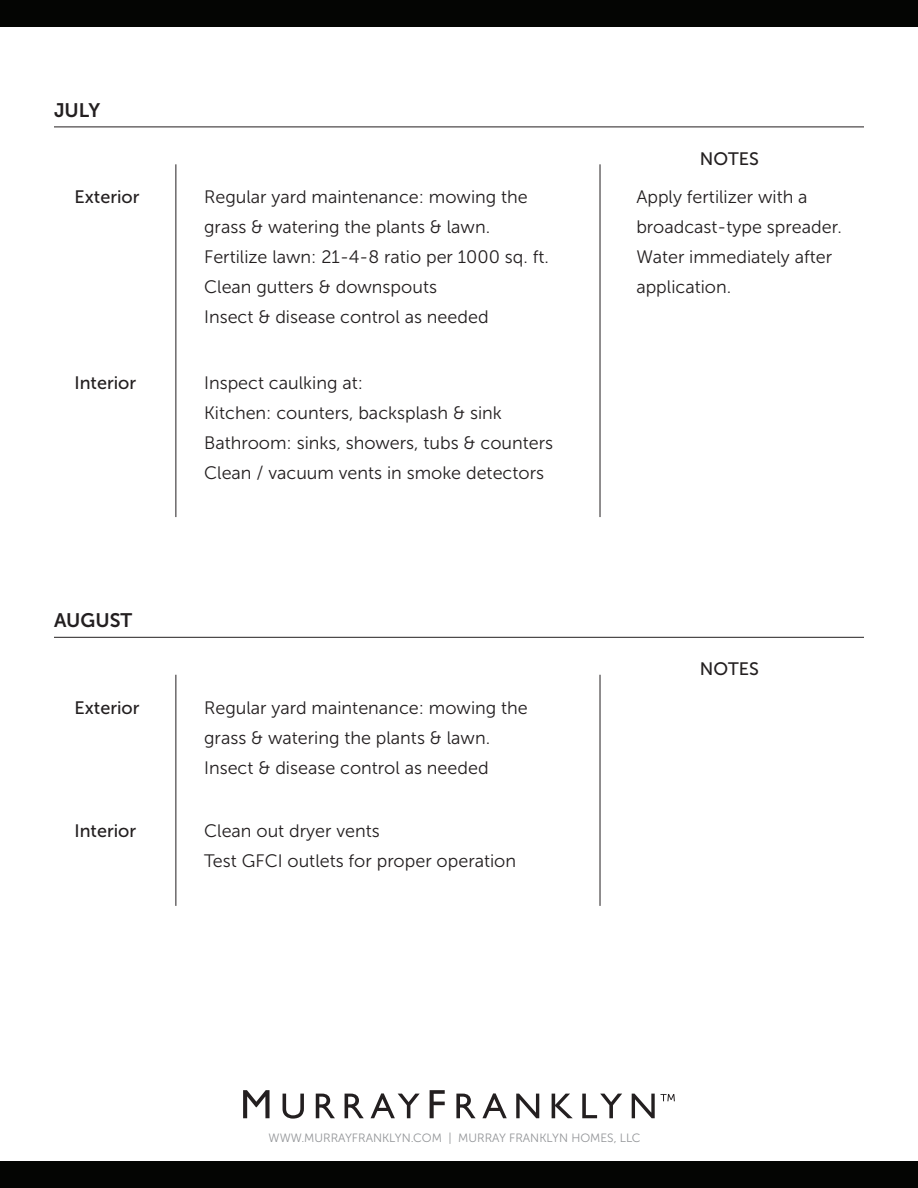
<style>
.page{position:relative;width:918px;height:1188px;background:#fff}
.page>*{position:absolute;margin:0;border:0;box-sizing:border-box;transform-origin:0 0}
.t1{font:19.5px "Museo Sans 700";color:#231f20}
.t2{font:18px/30px "Museo Sans 300";color:#231f20}
.t3{font:18px "Museo Sans 500";color:#231f20}
.t4{font:12px "Museo Sans 300";color:#939598}
</style>
<div class="page">
<div style="left:0;top:1161px;width:918px;height:27px;background:#040503"></div>
<svg style="left:316px;top:1094px;width:19px;height:24px"></svg>
<svg style="left:283px;top:1094px;width:21px;height:25px"></svg>
<svg style="left:345px;top:1094px;width:19px;height:24px"></svg>
<svg style="left:371px;top:1093px;width:49px;height:25px"></svg>
<svg style="left:552px;top:1094px;width:21px;height:24px"></svg>
<svg style="left:582px;top:1094px;width:40px;height:24px"></svg>
<svg style="left:516px;top:1094px;width:23px;height:24px"></svg>
<svg style="left:482px;top:1093px;width:25px;height:25px"></svg>
<svg style="left:456px;top:1094px;width:20px;height:24px"></svg>
<svg style="left:243px;top:1090px;width:27px;height:28px"></svg>
<svg style="left:430px;top:1090px;width:15px;height:28px"></svg>
<svg style="left:632px;top:1094px;width:43px;height:24px"></svg>
<hr style="left:54px;top:127px;width:810px;height:1px;background:#231f20">
<hr style="left:54px;top:637px;width:810px;height:1px;background:#231f20">
<hr style="left:176px;top:164px;width:1px;height:353px;background:#231f20">
<hr style="left:176px;top:675px;width:1px;height:231px;background:#231f20">
<hr style="left:600px;top:164px;width:1px;height:353px;background:#231f20">
<hr style="left:600px;top:675px;width:1px;height:231px;background:#231f20">
<div style="left:0;top:0;width:918px;height:27px;background:#040503"></div>
<p class="t1" style="left:54px;top:99px;width:48px">JULY</p>
<p class="t3" style="left:75px;top:187px;width:67px">Exterior</p>
<p class="t3" style="left:75px;top:373px;width:63px">Interior</p>
<p class="t1" style="left:54px;top:609px;width:80px">AUGUST</p>
<p class="t3" style="left:75px;top:698px;width:67px">Exterior</p>
<p class="t3" style="left:75px;top:821px;width:63px">Interior</p>
<p class="t2" style="left:204px;top:182px;width:325px">Regular yard maintenance: mowing the grass &amp; watering the plants &amp; lawn.</p>
<p class="t2" style="left:204px;top:242px;width:346px">Fertilize lawn: 21-4-8 ratio per 1000 sq. ft.</p>
<p class="t2" style="left:204px;top:272px;width:234px">Clean gutters &amp; downspouts</p>
<p class="t2" style="left:204px;top:302px;width:286px">Insect &amp; disease control as needed</p>
<p class="t2" style="left:204px;top:368px;width:160px">Inspect caulking at:</p>
<p class="t2" style="left:204px;top:398px;width:299px">Kitchen: counters, backsplash &amp; sink</p>
<p class="t2" style="left:204px;top:428px;width:351px">Bathroom: sinks, showers, tubs &amp; counters</p>
<p class="t2" style="left:204px;top:458px;width:342px">Clean / vacuum vents in smoke detectors</p>
<p class="t2" style="left:204px;top:693px;width:325px">Regular yard maintenance: mowing the grass &amp; watering the plants &amp; lawn.</p>
<p class="t2" style="left:204px;top:753px;width:286px">Insect &amp; disease control as needed</p>
<p class="t2" style="left:204px;top:816px;width:177px">Clean out dryer vents</p>
<p class="t2" style="left:204px;top:846px;width:314px">Test GFCI outlets for proper operation</p>
<p class="t3" style="left:700px;top:149px;width:61px">NOTES</p>
<p class="t2" style="left:636px;top:182px;width:207px">Apply fertilizer with a broadcast-type spreader.<br>Water immediately after application.</p>
<p class="t3" style="left:700px;top:659px;width:61px">NOTES</p>
<p class="t4" style="left:269px;top:1131px;width:374px">WWW.MURRAYFRANKLYN.COM | MURRAY FRANKLYN HOMES, LLC</p>
</div>
